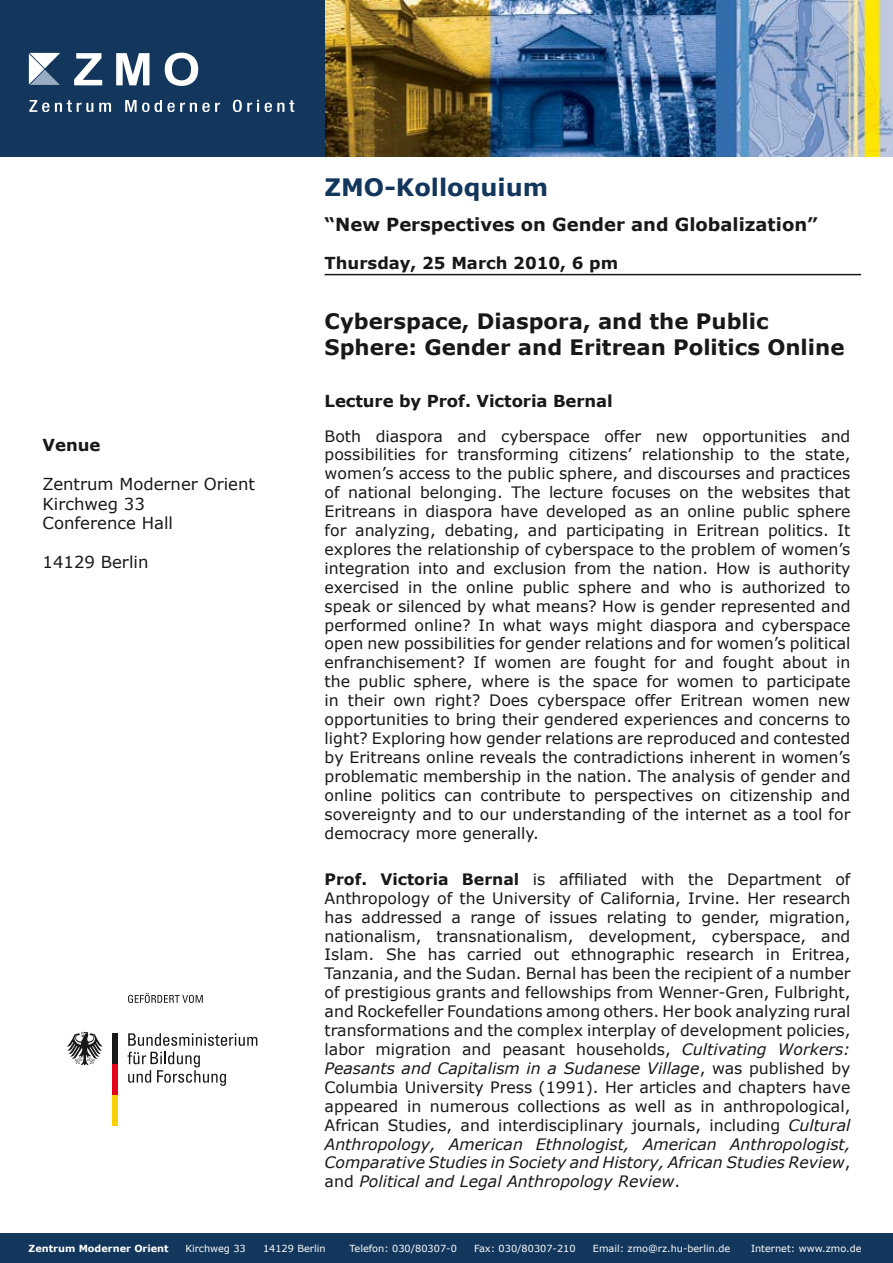
<style>
.page{position:relative;width:893px;height:1263px;background:#fff}
.page>*{position:absolute;margin:0;border:0;box-sizing:border-box;transform-origin:0 0}
.t1{font:700 24px "Verdana";color:#12365c}
.t2{font:700 21.3px/25.5px "Verdana";color:#1a171b}
.t3{font:700 18px "Verdana";color:#1a171b}
.t4{font:700 16.5px "Verdana";letter-spacing:-.005em;color:#1a171b}
.t5{font:16.5px/19.5px "Verdana";color:#1a171b}
.t6{font:15.75px/18.9px "Verdana";color:#1a171b;text-align:justify}
.t7{font:9.75px "Verdana";color:#fff}
.t8{font:700 9.75px "Verdana";color:#fff}
.s1{font-weight:700}
.s2{font-style:italic}
</style>
<div class="page">
<div style="left:0;top:1233px;width:893px;height:30px;background:#12365c"></div>
<img style="left:325px;top:0;width:568px;height:156px">
<div style="left:0;top:0;width:325px;height:156px;background:#12365c"></div>
<svg style="left:74px;top:53px;width:28px;height:32px"></svg>
<svg style="left:116px;top:53px;width:33px;height:32px"></svg>
<svg style="left:164px;top:52px;width:34px;height:34px"></svg>
<svg style="left:99px;top:102px;width:12px;height:10px"></svg>
<svg style="left:29px;top:100px;width:64px;height:13px"></svg>
<svg style="left:232px;top:100px;width:62px;height:12px"></svg>
<svg style="left:29px;top:53px;width:31px;height:32px"></svg>
<svg style="left:125px;top:100px;width:95px;height:13px"></svg>
<hr style="left:325px;top:274px;width:536px;height:1px;background:#1a171b">
<svg style="left:128px;top:1052px;width:98px;height:34px"></svg>
<svg style="left:128px;top:1033px;width:129px;height:13px"></svg>
<div style="left:112px;top:1095px;width:5px;height:30px;background:#f8d100"></div>
<div style="left:112px;top:1064px;width:5px;height:31px;background:#e2001a"></div>
<div style="left:112px;top:1033px;width:5px;height:31px;background:#1a171b"></div>
<svg style="left:67px;top:1032px;width:36px;height:33px"></svg>
<svg style="left:128px;top:993px;width:75px;height:10px"></svg>
<h1 class="t1" style="left:325px;top:172px;width:225px">ZMO-Kolloquium</h1>
<p class="t3" style="left:325px;top:213px;width:495px">“New Perspectives on Gender and Globalization”</p>
<p class="t4" style="left:43px;top:435px;width:60px">Venue</p>
<p class="t5" style="left:43px;top:474px;width:214px">Zentrum Moderner Orient<br>Kirchweg 33<br>Conference Hall</p>
<p class="t5" style="left:43px;top:552px;width:107px">14129 Berlin</p>
<p class="t4" style="left:325px;top:252px;width:295px">Thursday, 25 March 2010, 6 pm</p>
<h2 class="t2" style="left:325px;top:308px;width:521px">Cyberspace, Diaspora, and the Public<br>Sphere: Gender and Eritrean Politics Online</h2>
<p class="t4" style="left:325px;top:390px;width:290px">Lecture by Prof. Victoria Bernal</p>
<p class="t6" style="left:325px;top:426px;width:527px">Both diaspora and cyberspace offer new opportunities and possibilities for transforming citizens’ relationship to the state, women’s access to the public sphere, and discourses and practices of national belonging. The lecture focuses on the websites that Eritreans in diaspora have developed as an online public sphere for analyzing, debating, and participating in Eritrean politics. It explores the relationship of cyberspace to the problem of women’s integration into and exclusion from the nation. How is authority exercised in the online public sphere and who is authorized to speak or silenced by what means? How is gender represented and performed online? In what ways might diaspora and cyberspace open new possibilities for gender relations and for women’s political enfranchisement? If women are fought for and fought about in the public sphere, where is the space for women to participate in their own right? Does cyberspace offer Eritrean women new opportunities to bring their gendered experiences and concerns to light? Exploring how gender relations are reproduced and contested by Eritreans online reveals the contradictions inherent in women’s problematic membership in the nation. The analysis of gender and online politics can contribute to perspectives on citizenship and sovereignty and to our understanding of the internet as a tool for democracy more generally.</p>
<p class="t6" style="left:325px;top:869px;width:527px"><span class="s1">Prof. Victoria Bernal</span> is affiliated with the Department of Anthropology of the University of California, Irvine. Her research has addressed a range of issues relating to gender, migration, nationalism, transnationalism, development, cyberspace, and Islam. She has carried out ethnographic research in Eritrea, Tanzania, and the Sudan. Bernal has been the recipient of a number of prestigious grants and fellowships from Wenner-Gren, Fulbright, and Rockefeller Foundations among others. Her book analyzing rural transformations and the complex interplay of development policies, labor migration and peasant households, <span class="s2">Cultivating Workers:<br>Peasants and Capitalism in a Sudanese Village</span>, was published by Columbia University Press (1991). Her articles and chapters have appeared in numerous collections as well as in anthropological, African Studies, and interdisciplinary journals, including <span class="s2">Cultural Anthropology, American Ethnologist, American Anthropologist, Comparative Studies in Society and History, African Studies Review</span>, and <span class="s2">Political and Legal Anthropology Review</span>.</p>
<p class="t8" style="left:29px;top:1242px;width:142px">Zentrum Moderner Orient</p>
<p class="t7" style="left:185px;top:1242px;width:62px">Kirchweg 33</p>
<p class="t7" style="left:263px;top:1242px;width:64px">14129 Berlin</p>
<p class="t7" style="left:350px;top:1242px;width:109px">Telefon: 030/80307-0</p>
<p class="t7" style="left:474px;top:1242px;width:103px">Fax: 030/80307-210</p>
<p class="t7" style="left:593px;top:1242px;width:139px">Email: zmo@rz.hu-berlin.de</p>
<p class="t7" style="left:751px;top:1242px;width:112px">Internet: www.zmo.de</p>
</div>
